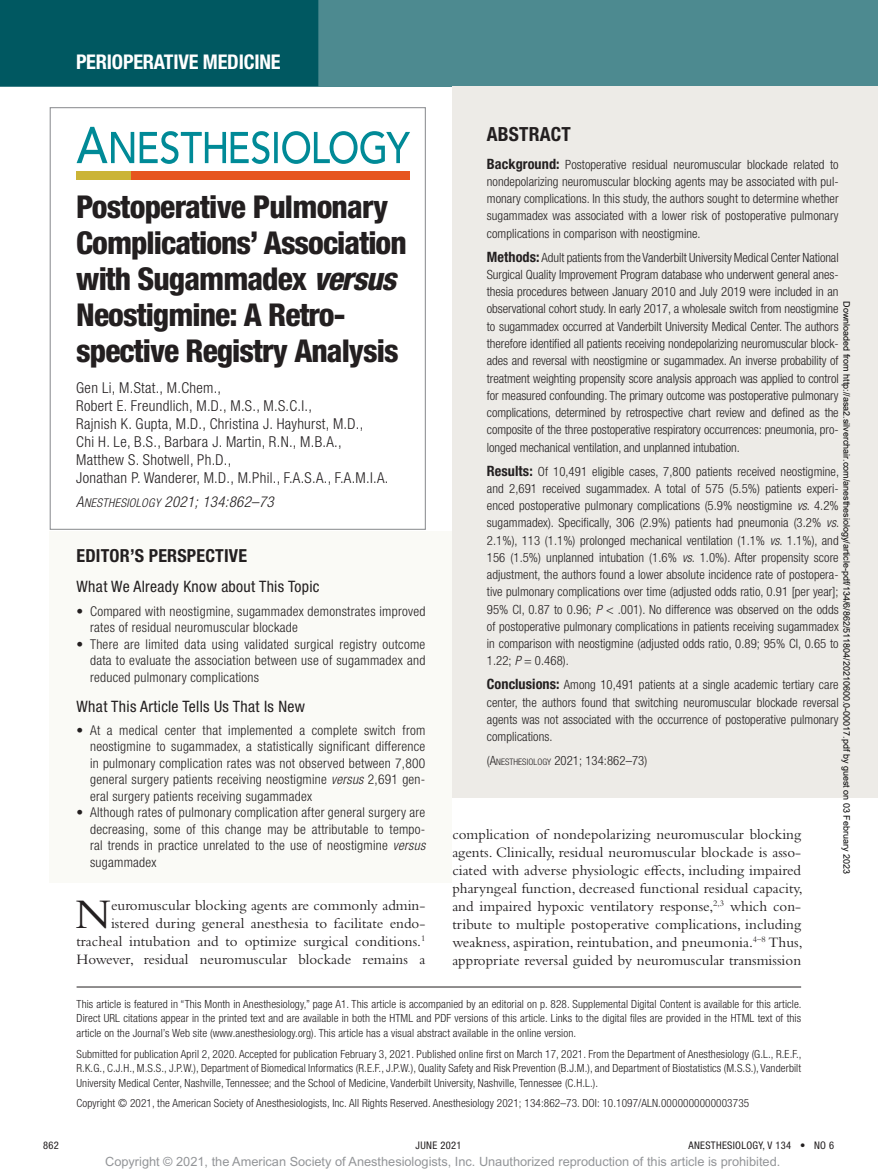
<style>
.page{position:relative;width:878px;height:1175px;background:#fff}
.page>*{position:absolute;margin:0;border:0;box-sizing:border-box;transform-origin:0 0}
.t1{font:43.95px "Bembo Std";color:#231f20}
.t2{font:800 condensed 31.5px/36px "Helvetica Neue LT Std";letter-spacing:-.03em;color:#231f20}
.t3{font:700 condensed 20.25px "Helvetica Neue LT Std";letter-spacing:-.01em;color:#fff}
.t4{font:700 condensed 19.5px "Helvetica Neue LT Std";color:#231f20}
.t5{font:700 condensed 18px "Helvetica Neue LT Std";color:#231f20}
.t6{font:condensed 15.75px "Helvetica Neue LT Std";letter-spacing:.02em;color:#231f20}
.t7{font:15px/18px "Bembo Std";color:#231f20;text-align:right}
.t8{font:300 condensed 15px/18px "Helvetica Neue LT Std";letter-spacing:.02em;color:#231f20}
.t9{font:italic 300 condensed 15px "Helvetica Neue LT Std";letter-spacing:.02em;color:#231f20}
.t10{font:300 condensed 13.5px/16.5px "Helvetica Neue LT Std";letter-spacing:.02em;color:#231f20;text-align:justify}
.t11{font:300 condensed 12.75px/17.2px "Helvetica Neue LT Std";letter-spacing:.005em;color:#231f20;text-align:justify}
.t12{font:12.75px "Arial MT Std";color:#939598}
.t13{font:300 condensed 11.25px/14.7px "Helvetica Neue LT Std";letter-spacing:.01em;color:#231f20;text-align:justify}
.t14{font:condensed 10.5px "Helvetica Neue LT Std";letter-spacing:.03em;color:#231f20}
.t15{font:9px "Arial";color:#000}
.s1{font-weight:700;font-size:14.25px}
.s2{font-style:italic}
.s3{font-size:9px}
.s4{font-family:"Helvetica Neue LT Std Lt Cn O SC800";font-weight:400;font-style:normal;font-stretch:normal}
.s5{font-family:"Helvetica Neue LT Std Lt Cn O SC800";font-weight:400;font-style:normal;font-stretch:normal;font-size:12px}
</style>
<div class="page">
<div style="left:0;top:0;width:878px;height:86px;background:#4d8a90"></div>
<div style="left:0;top:0;width:318px;height:86px;background:#005861"></div>
<div style="left:124px;top:171px;width:286px;height:8px;background:#e6551f"></div>
<div style="left:77px;top:171px;width:54px;height:8px;background:#cbb437"></div>
<svg style="left:77px;top:127px;width:333px;height:37px"></svg>
<div style="left:452px;top:86px;width:426px;height:89px;background:#edebe7"></div>
<div style="left:452px;top:118px;width:426px;height:152px;background:#edebe7"></div>
<div style="left:452px;top:211px;width:426px;height:273px;background:#edebe7"></div>
<div style="left:452px;top:425px;width:426px;height:273px;background:#edebe7"></div>
<div style="left:452px;top:638px;width:426px;height:136px;background:#edebe7"></div>
<div style="left:452px;top:715px;width:426px;height:83px;background:#edebe7"></div>
<div style="left:50px;top:531px;width:402px;height:50px;background:#fafaf6"></div>
<div style="left:50px;top:565px;width:402px;height:83px;background:#fafaf6"></div>
<div style="left:50px;top:598px;width:402px;height:99px;background:#fafaf6"></div>
<div style="left:50px;top:684px;width:402px;height:132px;background:#fafaf6"></div>
<div style="left:50px;top:767px;width:402px;height:115px;background:#fafaf6"></div>
<hr style="left:77px;top:986px;width:724px;height:1px;background:#231f20">
<h3 class="t3" style="left:76px;top:49px;width:206px">Perioperative Medicine</h3>
<h3 class="t4" style="left:487px;top:122px;width:44px">ABSTRACT</h3>
<p class="t11" style="left:487px;top:155px;width:353px"><span class="s1">Background:</span> Postoperative residual neuromuscular blockade related to nondepolarizing neuromuscular blocking agents may be associated with pul&shy;monary complications. In this study, the authors sought to determine whether sugammadex was associated with a lower risk of postoperative pulmonary complications in comparison with neostigmine.</p>
<p class="t11" style="left:487px;top:248px;width:353px"><span class="s1">Methods:</span> Adult patients from the Vanderbilt University Medical Center National Surgical Quality Improvement Program database who underwent general anes&shy;thesia procedures between January 2010 and July 2019 were included in an observational cohort study. In early 2017, a wholesale switch from neostigmine to sugammadex occurred at Vanderbilt University Medical Center. The authors therefore identified all patients receiving nondepolarizing neuromuscular block&shy;ades and reversal with neostigmine or sugammadex. An inverse probability of treatment weighting propensity score analysis approach was applied to control for measured confounding. The primary outcome was postoperative pulmonary complications, determined by retrospective chart review and defined as the composite of the three postoperative respiratory occurrences: pneumonia, pro&shy;longed mechanical ventilation, and unplanned intubation.</p>
<p class="t11" style="left:487px;top:462px;width:354px"><span class="s1">Results:</span> Of 10,491 eligible cases, 7,800 patients received neostigmine, and 2,691 received sugammadex. A total of 575 (5.5%) patients experi&shy;enced postoperative pulmonary complications (5.9% neostigmine <span class="s2">vs</span>. 4.2% sugammadex). Specifically, 306 (2.9%) patients had pneumonia (3.2% <span class="s2">vs</span>.<br>2.1%), 113 (1.1%) prolonged mechanical ventilation (1.1% <span class="s2">vs</span>. 1.1%), and 156 (1.5%) unplanned intubation (1.6% <span class="s2">vs</span>. 1.0%). After propensity score adjustment, the authors found a lower absolute incidence rate of postopera&shy;tive pulmonary complications over time (adjusted odds ratio, 0.91 [per year]; 95% CI, 0.87 to 0.96; <span class="s2">P</span> &lt; .001). No difference was observed on the odds of postoperative pulmonary complications in patients receiving sugammadex in comparison with neostigmine (adjusted odds ratio, 0.89; 95% CI, 0.65 to 1.22; <span class="s2">P</span> = 0.468).</p>
<p class="t11" style="left:487px;top:676px;width:353px"><span class="s1">Conclusions:</span> Among 10,491 patients at a single academic tertiary care center, the authors found that switching neuromuscular blockade reversal agents was not associated with the occurrence of postoperative pulmonary complications.</p>
<p class="t11" style="left:487px;top:752px;width:162px">(A<span class="s3">NESTHESIOLOGY</span> 2021; 134:862–73)</p>
<h2 class="t2" style="left:76px;top:188px;width:332px">Postoperative Pulmonary<br>Complications’ Association with Sugammadex <span class="s2">versus<br></span>Neostigmine: A Retro&shy;spective Registry Analysis</h2>
<p class="t8" style="left:76px;top:379px;width:314px">Gen Li, M.Stat., M.Chem.,<br>Robert E. Freundlich, M.D., M.S., M.S.C.I.,<br>Rajnish K. Gupta, M.D., Christina J. Hayhurst, M.D.,<br>Chi H. Le, B.S., Barbara J. Martin, R.N., M.B.A., Matthew S. Shotwell, Ph.D.,<br>Jonathan P. Wanderer, M.D., M.Phil., F.A.S.A., F.A.M.I.A.</p>
<p class="t9" style="left:76px;top:493px;width:199px"><span class="s4">A</span><span class="s5">NESTHESIOLOGY</span> 2021; 134:862–73</p>
<h3 class="t5" style="left:77px;top:545px;width:10px">EDITOR</h3>
<h3 class="t5" style="left:130px;top:545px;width:76px">’S PERSPECTIVE</h3>
<p class="t6" style="left:77px;top:577px;width:244px">What We Already Know about This Topic</p>
<p class="t10" style="left:90px;top:602px;width:337px;text-indent:-14px">• Compared with neostigmine, sugammadex demonstrates improved rates of residual neuromuscular blockade</p>
<p class="t10" style="left:90px;top:635px;width:337px;text-indent:-14px">• There are limited data using validated surgical registry outcome data to evaluate the association between use of sugammadex and reduced pulmonary complications</p>
<p class="t6" style="left:77px;top:697px;width:230px">What This Article Tells Us That Is New</p>
<p class="t10" style="left:90px;top:721px;width:337px;text-indent:-14px">• At a medical center that implemented a complete switch from neostigmine to sugammadex, a statistically significant difference in pulmonary complication rates was not observed between 7,800 general surgery patients receiving neostigmine <span class="s2">versus</span> 2,691 gen&shy;eral surgery patients receiving sugammadex</p>
<p class="t10" style="left:90px;top:804px;width:337px;text-indent:-14px">• Although rates of pulmonary complication after general surgery are decreasing, some of this change may be attributable to tempo&shy;ral trends in practice unrelated to the use of neostigmine <span class="s2">versus </span>sugammadex</p>
<h1 class="t1" style="left:75px;top:889px;width:37px">N</h1>
<p class="t15" style="left:850px;top:301px;width:574px;rotate:90deg">Downloaded from http://asa2.silverchair.com/anesthesiology/article-pdf/134/6/862/511804/20210600.0-00017.pdf by guest on 03 February 2023</p>
<p class="t7" style="left:452px;top:825px;width:352px;text-align:justify">complication of nondepolarizing neuromuscular blocking agents. Clinically, residual neuromuscular blockade is asso&shy;ciated with adverse physiologic effects, including impaired pharyngeal function, decreased functional residual capacity, and impaired hypoxic ventilatory response,<sup>2,3</sup> which con&shy;tribute to multiple postoperative complications, including weakness, aspiration, reintubation, and pneumonia.<sup>4–8</sup> Thus, appropriate reversal guided by neuromuscular transmission</p>
<p class="t13" style="left:77px;top:996px;width:726px">This article is featured in “This Month in Anesthesiology,” page A1. This article is accompanied by an editorial on p. 828. Supplemental Digital Content is available for this article.<br>Direct URL citations appear in the printed text and are available in both the HTML and PDF versions of this article. Links to the digital files are provided in the HTML text of this article on the Journal’s Web site (www.anesthesiology.org). This article has a visual abstract available in the online version.</p>
<p class="t13" style="left:77px;top:1046px;width:726px">Submitted for publication April 2, 2020. Accepted for publication February 3, 2021. Published online first on March 17, 2021. From the Department of Anesthesiology (G.L., R.E.F., R.K.G., C.J.H., M.S.S., J.P.W.), Department of Biomedical Informatics (R.E.F., J.P.W.), Quality Safety and Risk Prevention (B.J.M.), and Department of Biostatistics (M.S.S.), Vanderbilt University Medical Center, Nashville, Tennessee; and the School of Medicine, Vanderbilt University, Nashville, Tennessee (C.H.L.).</p>
<p class="t13" style="left:77px;top:1096px;width:674px">Copyright © 2021, the American Society of Anesthesiologists, Inc. All Rights Reserved. Anesthesiology 2021; 134:862–73. DOI: 10.1097/ALN.0000000000003735</p>
<p class="t7" style="left:77px;top:896px;width:350px">euromuscular blocking agents are commonly admin&shy;istered during general anesthesia to facilitate endo&shy;tracheal intubation and to optimize surgical conditions.<sup>1<br></sup>However, residual neuromuscular blockade remains a</p>
<p class="t14" style="left:43px;top:1139px;width:17px">862</p>
<p class="t14" style="left:415px;top:1139px;width:47px">June 2021</p>
<p class="t14" style="left:688px;top:1139px;width:147px">ANESTHESIOLOGY, V 134 • NO 6</p>
<p class="t12" style="left:105px;top:1154px;width:676px">Copyright © 2021, the American Society of Anesthesiologists, Inc. Unauthorized reproduction of this article is prohibited.</p>
</div>
